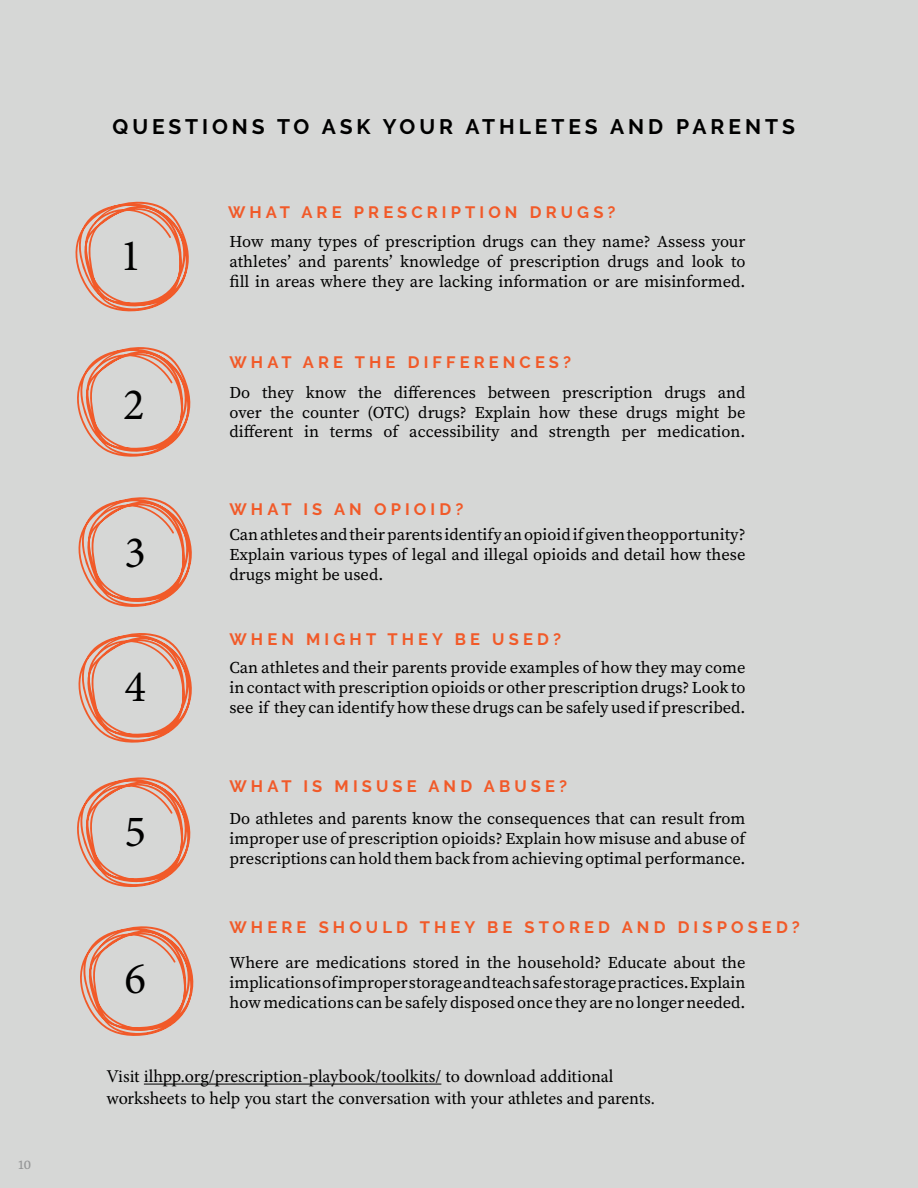
<style>
.page{position:relative;width:918px;height:1188px;background:#d6d7d6}
.page>*{position:absolute;margin:0;border:0;box-sizing:border-box;transform-origin:0 0}
.t1{font:45px "Minion Pro";color:#000}
.t2{font:700 21px "Raleway";letter-spacing:.19em;color:#000}
.t3{font:18px/21.6px "Minion Pro";letter-spacing:-.005em;color:#000}
.t4{font:16.5px/19.8px "Source Serif Pro";color:#000;text-align:justify}
.t5{font:700 16.5px "Raleway";letter-spacing:.25em;color:#f15a29}
.t6{font:16.5px "Yrsa";color:#949596}
</style>
<div class="page">
<hr style="left:144px;top:1084px;width:297px;height:1px;background:#000">
<svg style="left:75px;top:201px;width:114px;height:111px"></svg>
<svg style="left:80px;top:926px;width:114px;height:110px"></svg>
<svg style="left:77px;top:777px;width:114px;height:110px"></svg>
<svg style="left:78px;top:633px;width:114px;height:110px"></svg>
<svg style="left:78px;top:497px;width:114px;height:110px"></svg>
<svg style="left:77px;top:347px;width:114px;height:110px"></svg>
<p class="t6" style="left:18px;top:1154px;width:15px">10</p>
<p class="t2" style="left:112px;top:114px;width:684px">QUESTIONS TO ASK YOUR ATHLETES AND PARENTS</p>
<h1 class="t1" style="left:123px;top:226px;width:17px">1</h1>
<h1 class="t1" style="left:123px;top:374px;width:23px">2</h1>
<h1 class="t1" style="left:125px;top:522px;width:23px">3</h1>
<h1 class="t1" style="left:125px;top:656px;width:23px">4</h1>
<h1 class="t1" style="left:125px;top:802px;width:23px">5</h1>
<h1 class="t1" style="left:125px;top:949px;width:23px">6</h1>
<p class="t5" style="left:228px;top:203px;width:389px">WHAT ARE PRESCRIPTION DRUGS?</p>
<p class="t4" style="left:230px;top:232px;width:518px">How many types of prescription drugs can they name? Assess your athletes’ and parents’ knowledge of prescription drugs and look to fill in areas where they are lacking information or are misinformed.</p>
<p class="t5" style="left:230px;top:353px;width:343px">WHAT ARE THE DIFFERENCES?</p>
<p class="t4" style="left:230px;top:382px;width:518px">Do they know the differences between prescription drugs and over the counter (OTC) drugs? Explain how these drugs might be different in terms of accessibility and strength per medication.</p>
<p class="t5" style="left:230px;top:499px;width:235px">WHAT IS AN OPIOID?</p>
<p class="t4" style="left:230px;top:525px;width:518px">Can athletes and their parents identify an opioid if given theopportunity?<br>Explain various types of legal and illegal opioids and detail how these drugs might be used.</p>
<p class="t5" style="left:230px;top:629px;width:333px">WHEN MIGHT THEY BE USED?</p>
<p class="t4" style="left:230px;top:658px;width:518px">Can athletes and their parents provide examples of how they may come in contact with prescription opioids or other prescription drugs? Look to see if they can identify how these drugs can be safely used if prescribed.</p>
<p class="t5" style="left:230px;top:777px;width:339px">WHAT IS MISUSE AND ABUSE?</p>
<p class="t4" style="left:230px;top:809px;width:518px">Do athletes and parents know the consequences that can result from improper use of prescription opioids? Explain how misuse and abuse of prescriptions can hold them back from achieving optimal performance.</p>
<p class="t5" style="left:230px;top:918px;width:572px">WHERE SHOULD THEY BE STORED AND DISPOSED?</p>
<p class="t4" style="left:230px;top:953px;width:518px">Where are medications stored in the household? Educate about the implications of improper storage and teach safe storage practices. Explain how medications can be safely disposed once they are no longer needed.</p>
<p class="t3" style="left:106px;top:1066px;width:550px">Visit ilhpp.org/prescription-playbook/toolkits/ to download additional worksheets to help you start the conversation with your athletes and parents.</p>
</div>
